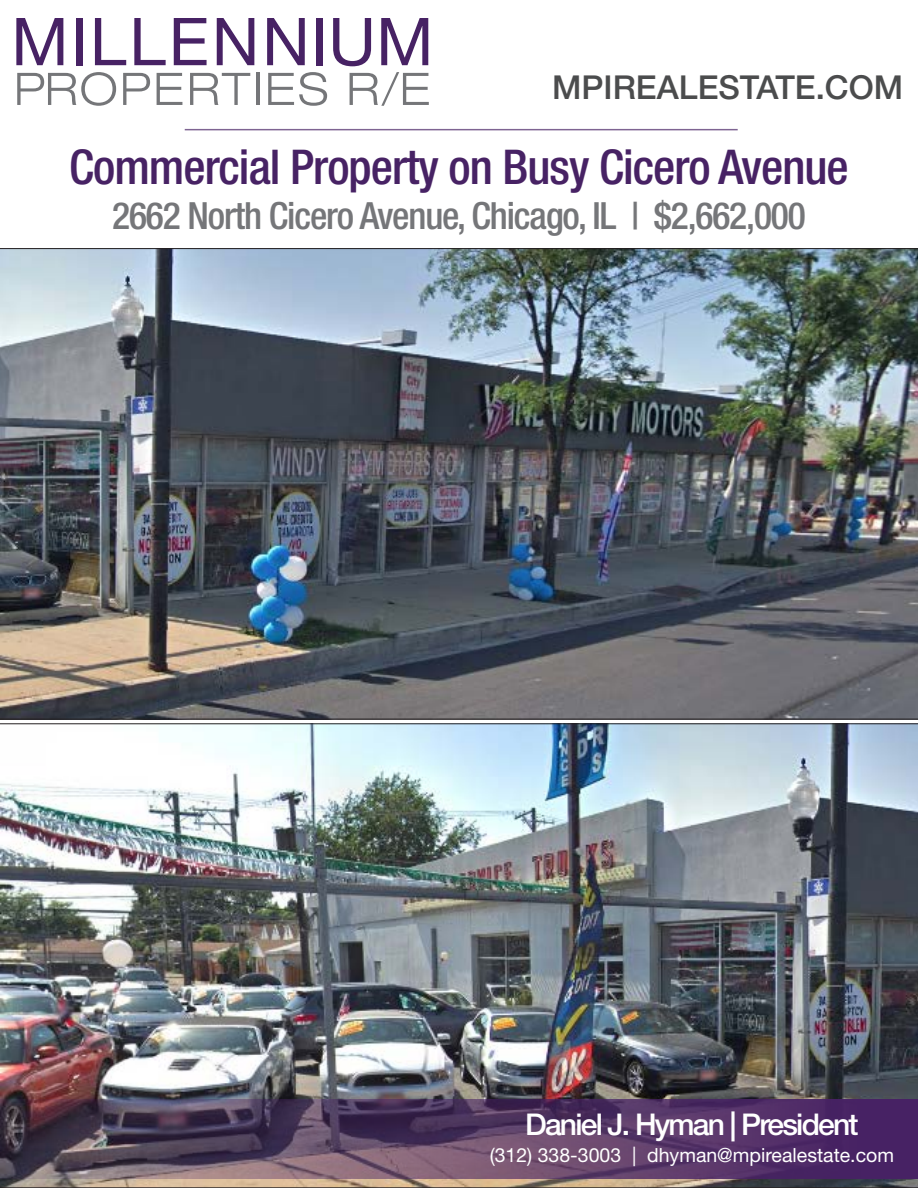
<style>
.page{position:relative;width:918px;height:1188px;background:#fff}
.page>*{position:absolute;margin:0;border:0;box-sizing:border-box;transform-origin:0 0}
.t1{font:500 condensed 48px "Helvetica Neue LT Std";letter-spacing:-.02em;color:#472264}
.t2{font:500 condensed 37.5px "Helvetica Neue LT Std";letter-spacing:-.03em;color:#757679}
.t3{font:500 33px "Helvetica Neue LT Std";color:#4b4c4d}
.t4{font:500 30px "Helvetica Neue LT Std";letter-spacing:-.06em;color:#fff}
.t5{font:19.5px "Helvetica Neue LT Std";color:#fff}
</style>
<div class="page">
<img style="left:0;top:248px;width:918px;height:471px">
<svg style="left:17px;top:72px;width:99px;height:34px"></svg>
<svg style="left:123px;top:73px;width:27px;height:32px"></svg>
<svg style="left:157px;top:73px;width:25px;height:32px"></svg>
<svg style="left:190px;top:73px;width:60px;height:32px"></svg>
<hr style="left:256px;top:73px;width:4px;height:32px;background:#757679">
<svg style="left:268px;top:72px;width:59px;height:34px"></svg>
<svg style="left:350px;top:72px;width:79px;height:34px"></svg>
<svg style="left:16px;top:18px;width:47px;height:47px"></svg>
<div style="left:77px;top:18px;width:6px;height:47px;background:#472264"></div>
<svg style="left:95px;top:18px;width:31px;height:47px"></svg>
<svg style="left:134px;top:18px;width:32px;height:47px"></svg>
<svg style="left:174px;top:18px;width:33px;height:47px"></svg>
<svg style="left:217px;top:18px;width:37px;height:47px"></svg>
<svg style="left:267px;top:18px;width:38px;height:47px"></svg>
<div style="left:317px;top:18px;width:6px;height:47px;background:#472264"></div>
<svg style="left:333px;top:18px;width:38px;height:48px"></svg>
<svg style="left:381px;top:18px;width:47px;height:47px"></svg>
<hr style="left:185px;top:129px;width:553px;height:1px;background:#472264">
<img style="left:0;top:724px;width:918px;height:464px">
<svg style="left:0;top:1099px;width:918px;height:79px;background:#573e61"></svg>
<p class="t3" style="left:552px;top:67px;width:352px">MPIREALESTATE.COM</p>
<p class="t1" style="left:69px;top:138px;width:781px">Commercial Property on Busy Cicero Avenue</p>
<p class="t2" style="left:112px;top:193px;width:695px">2662 North Cicero Avenue, Chicago, IL | $2,662,000</p>
<p class="t4" style="left:525px;top:1107px;width:335px">Daniel J. Hyman | President</p>
<p class="t5" style="left:490px;top:1144px;width:406px">(312) 338-3003 | dhyman@mpirealestate.com</p>
<p class="t4" style="left:528px;top:1124px;width:335px">Daniel J. Hyman | President</p>
</div>
